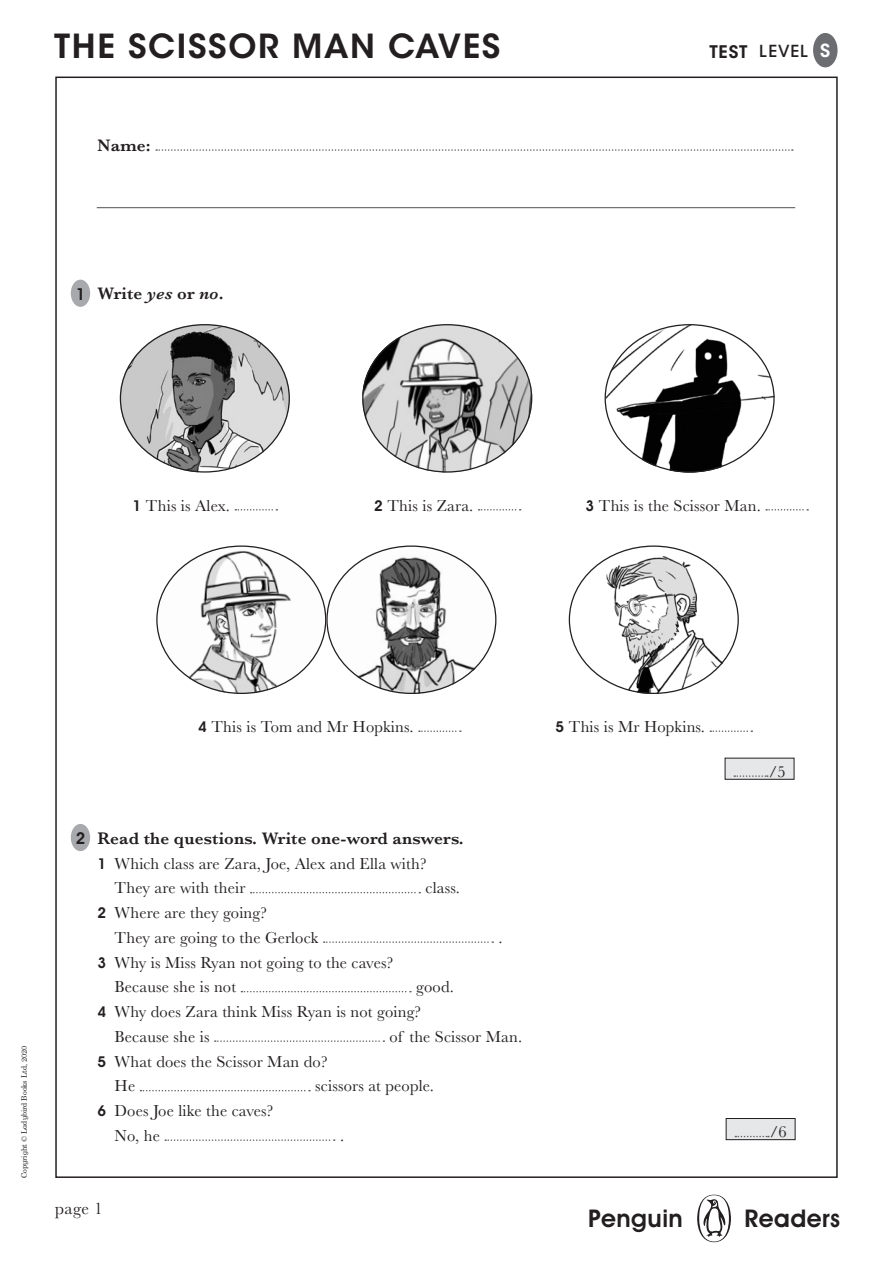
<style>
.page{position:relative;width:893px;height:1263px;background:#fff}
.page>*{position:absolute;margin:0;border:0;box-sizing:border-box;transform-origin:0 0}
.t1{font:600 33px "ITC Avant Garde Std";letter-spacing:.05em;color:#231f20}
.t2{font:600 24.6px "Avant Garde IT Cby BT";letter-spacing:.02em;color:#231f20}
.t3{font:600 18px "ITC Avant Garde Std";color:#fff}
._05b_HEADING{font:600 17.25px "Baskerville";letter-spacing:.01em;color:#231f20}
.t4{font:17.25px "Baskerville";color:#231f20}
._05_BODY{font:16.5px "Baskerville";letter-spacing:.01em;color:#231f20}
._05_BODY_no_grid_ali{font:16.5px "Baskerville";letter-spacing:.01em;color:#231f20}
.t5{font:500 16.5px "ITC Avant Garde Std";letter-spacing:.05em;color:#231f20}
.BODY_TEXT{font:16.5px "Baskerville";color:#231f20}
._05_BODY-2{font:600 16.5px "Avant Garde IT Cby BT";color:#231f20}
.t6{font:7.5px "Century Schlbk Penguin Inf";color:#231f20}
.s1{font-weight:600;font-size:17.25px}
.s2{font-style:italic}
.s3{font-family:"Avant Garde IT Cby BT";font-weight:600;font-size:15px}
</style>
<div class="page">
<div style="left:697px;top:1195px;width:34px;height:47px;background:#231f20;border-radius:50%"></div>
<svg style="left:699px;top:1195px;width:30px;height:46px"></svg>
<div style="left:813px;top:33px;width:24px;height:34px;background:#6c6d70;border-radius:50%"></div>
<svg style="left:156px;top:149px;width:637px;height:2px"></svg>
<hr style="left:97px;top:207px;width:698px;height:1px;background:#636366">
<div style="left:71px;top:280px;width:19px;height:27px;background:#a8a9ad;border-radius:50%"></div>
<svg style="left:251px;top:892px;width:169px;height:1px"></svg>
<svg style="left:324px;top:941px;width:169px;height:2px"></svg>
<svg style="left:241px;top:991px;width:170px;height:1px"></svg>
<svg style="left:215px;top:1040px;width:169px;height:2px"></svg>
<svg style="left:140px;top:1090px;width:170px;height:1px"></svg>
<svg style="left:165px;top:1139px;width:170px;height:2px"></svg>
<img style="left:120px;top:324px;width:170px;height:147px">
<svg style="left:235px;top:509px;width:42px;height:1px"></svg>
<img style="left:362px;top:324px;width:170px;height:147px">
<svg style="left:479px;top:509px;width:42px;height:1px"></svg>
<img style="left:606px;top:324px;width:168px;height:149px">
<svg style="left:766px;top:509px;width:42px;height:1px"></svg>
<img style="left:156px;top:547px;width:340px;height:147px">
<svg style="left:419px;top:730px;width:42px;height:2px"></svg>
<img style="left:569px;top:547px;width:170px;height:147px">
<svg style="left:710px;top:730px;width:42px;height:2px"></svg>
<div style="left:71px;top:824px;width:19px;height:27px;background:#a8a9ad;border-radius:50%"></div>
<div style="left:725px;top:758px;width:69px;height:21px;background:#e6e7e9"></div>
<div style="left:725px;top:758px;width:69px;height:22px;border:1px solid #231f20"></div>
<svg style="left:734px;top:775px;width:34px;height:2px"></svg>
<div style="left:726px;top:1118px;width:69px;height:22px;background:#e6e7e9"></div>
<div style="left:726px;top:1118px;width:69px;height:22px;border:1px solid #231f20"></div>
<svg style="left:735px;top:1136px;width:34px;height:1px"></svg>
<h1 class="t1" style="left:54px;top:25px;width:448px">THE SCISSOR MAN CAVES</h1>
<p class="t3" style="left:820px;top:39px;width:12px">S</p>
<p class="t5" style="left:709px;top:41px;width:100px"><span class="s1">TEST</span> LEVEL</p>
<p class="_05b_HEADING" style="left:98px;top:133px;width:55px">Name:</p>
<p class="_05_BODY-2" style="left:76px;top:284px;width:11px">1</p>
<p class="_05b_HEADING" style="left:98px;top:282px;width:128px">Write <span class="s2">yes</span> or <span class="s2">no</span>.</p>
<p class="_05_BODY_no_grid_ali" style="left:133px;top:495px;width:99px"><span class="s3">1</span> This is Alex.</p>
<p class="_05_BODY_no_grid_ali" style="left:374px;top:495px;width:101px"><span class="s3">2</span> This is Zara.</p>
<p class="_05_BODY_no_grid_ali" style="left:585px;top:495px;width:177px"><span class="s3">3</span> This is the Scissor Man.</p>
<p class="t6" style="left:19px;top:1178px;width:134px;rotate:-90deg">Copyright © Ladybird Books Ltd, 2020</p>
<p class="_05_BODY_no_grid_ali" style="left:198px;top:716px;width:217px"><span class="s3">4</span> This is Tom and Mr Hopkins.</p>
<p class="_05_BODY_no_grid_ali" style="left:555px;top:716px;width:151px"><span class="s3">5</span> This is Mr Hopkins.</p>
<p class="_05_BODY-2" style="left:76px;top:828px;width:11px">2</p>
<p class="_05b_HEADING" style="left:98px;top:826px;width:368px">Read the questions. Write one-word answers.</p>
<p class="_05_BODY" style="left:98px;top:853px;width:330px"><span class="s3">1</span> Which class are Zara, Joe, Alex and Ella with?</p>
<p class="_05_BODY" style="left:115px;top:877px;width:132px">They are with their</p>
<p class="_05_BODY" style="left:426px;top:877px;width:36px">class.</p>
<p class="_05_BODY" style="left:98px;top:902px;width:171px"><span class="s3">2</span> Where are they going?</p>
<p class="_05_BODY" style="left:115px;top:927px;width:205px">They are going to the Gerlock</p>
<p class="_05_BODY" style="left:499px;top:927px;width:6px">.</p>
<p class="_05_BODY" style="left:98px;top:952px;width:297px"><span class="s3">3</span> Why is Miss Ryan not going to the caves?</p>
<p class="_05_BODY" style="left:115px;top:976px;width:123px">Because she is not</p>
<p class="_05_BODY" style="left:416px;top:976px;width:39px">good.</p>
<p class="_05_BODY" style="left:98px;top:1001px;width:325px"><span class="s3">4</span> Why does Zara think Miss Ryan is not going?</p>
<p class="_05_BODY" style="left:115px;top:1026px;width:96px">Because she is</p>
<p class="_05_BODY" style="left:390px;top:1026px;width:134px">of the Scissor Man.</p>
<p class="_05_BODY" style="left:98px;top:1051px;width:231px"><span class="s3">5</span> What does the Scissor Man do?</p>
<p class="_05_BODY" style="left:115px;top:1075px;width:22px">He</p>
<p class="_05_BODY" style="left:315px;top:1075px;width:120px">scissors at people.</p>
<p class="_05_BODY" style="left:98px;top:1100px;width:177px"><span class="s3">6</span> Does Joe like the caves?</p>
<p class="_05_BODY" style="left:115px;top:1125px;width:47px">No, he</p>
<p class="_05_BODY" style="left:340px;top:1125px;width:6px">.</p>
<p class="BODY_TEXT" style="left:769px;top:761px;width:18px">/5</p>
<p class="BODY_TEXT" style="left:770px;top:1121px;width:18px">/6</p>
<p class="t4" style="left:55px;top:1197px;width:49px">page 1</p>
<h2 class="t2" style="left:588px;top:1203px;width:96px">Penguin</h2>
<h2 class="t2" style="left:744px;top:1203px;width:97px">Readers</h2>
</div>
